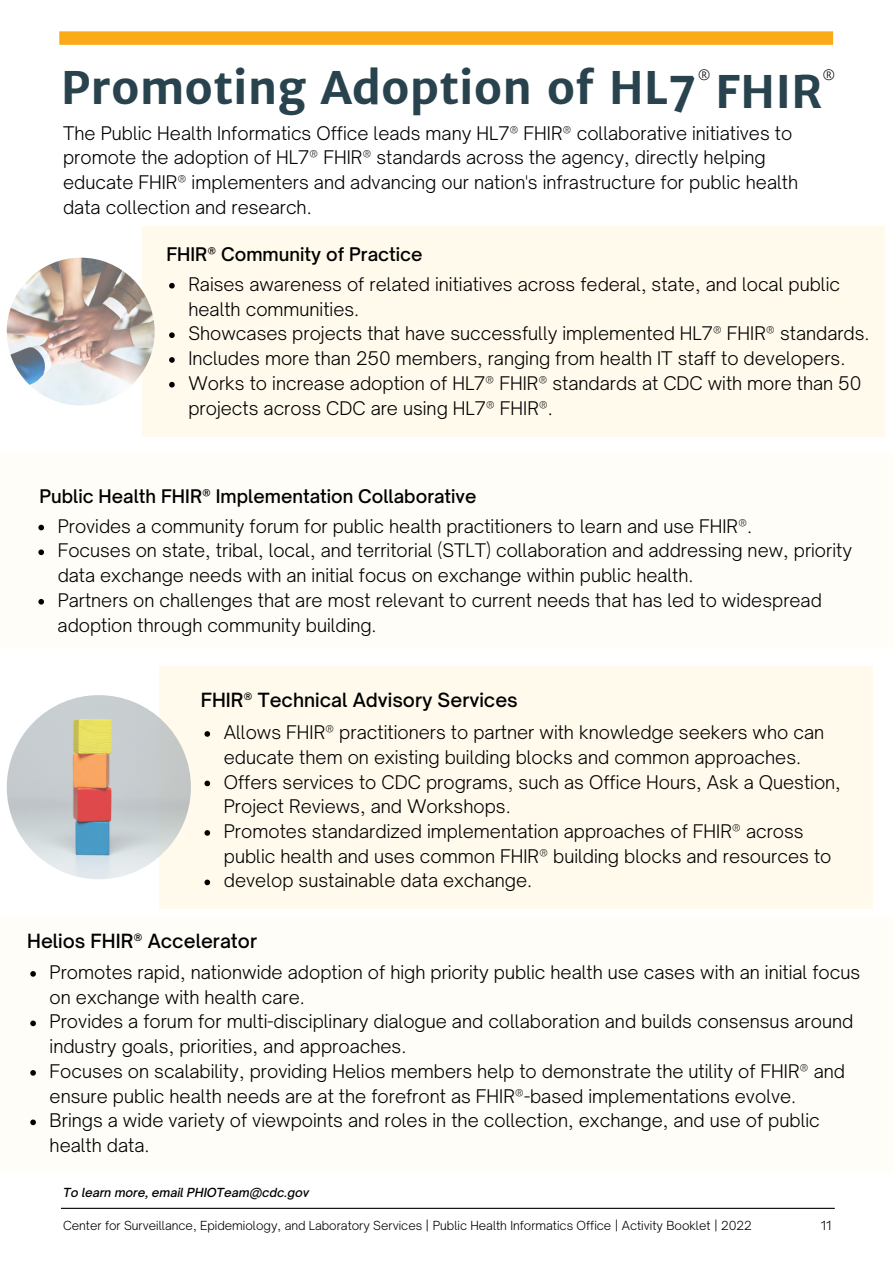
<style>
.page{position:relative;width:893px;height:1264px;background:#fff}
.page>*{position:absolute;margin:0;border:0;box-sizing:border-box;transform-origin:0 0}
.t1{font:700 45px "Merriweather Sans";color:#29434e}
.t2{font:500 18.75px "Open Sauce One";color:#000}
.t3{font:300 18px/24.8px "Open Sauce One";color:#000}
.t4{font:500 18px "Open Sauce One";color:#000}
.t5{font:300 14.7px "Open Sans";color:#000}
.t6{font:300 12px "Open Sauce One";color:#000}
.t7{font:italic 500 12px "Open Sauce One";color:#000}
</style>
<div class="page">
<div style="left:0;top:917px;width:892px;height:255px;background:#fffdf7"></div>
<div style="left:143px;top:227px;width:741px;height:210px;background:#fffaec"></div>
<div style="left:0;top:453px;width:892px;height:196px;background:#fffdf7"></div>
<div style="left:159px;top:665px;width:713px;height:243px;background:#fffaec"></div>
<div style="left:59px;top:31px;width:774px;height:14px;background:#fbab18"></div>
<hr style="left:61px;top:1207px;width:773px;height:1px;background:#000">
<img style="left:7px;top:258px;width:148px;height:147px;border-radius:50%">
<svg style="left:169px;top:283px;width:6px;height:5px"></svg>
<svg style="left:169px;top:332px;width:6px;height:6px"></svg>
<svg style="left:169px;top:357px;width:6px;height:6px"></svg>
<svg style="left:169px;top:382px;width:6px;height:5px"></svg>
<svg style="left:38px;top:524px;width:6px;height:6px"></svg>
<svg style="left:38px;top:549px;width:6px;height:6px"></svg>
<svg style="left:38px;top:599px;width:6px;height:5px"></svg>
<img style="left:7px;top:695px;width:184px;height:184px;border-radius:50%">
<svg style="left:204px;top:731px;width:6px;height:5px"></svg>
<svg style="left:204px;top:780px;width:6px;height:6px"></svg>
<svg style="left:204px;top:830px;width:6px;height:5px"></svg>
<svg style="left:204px;top:879px;width:6px;height:6px"></svg>
<svg style="left:30px;top:971px;width:6px;height:5px"></svg>
<svg style="left:30px;top:1020px;width:6px;height:6px"></svg>
<svg style="left:30px;top:1070px;width:6px;height:5px"></svg>
<svg style="left:30px;top:1119px;width:6px;height:6px"></svg>
<p class="t1" style="left:61px;top:60px;width:637px">Promoting Adoption of HL7</p>
<p class="t5" style="left:698px;top:64px;width:14px">®</p>
<p class="t1" style="left:715px;top:64px;width:109px">FHIR</p>
<p class="t5" style="left:822px;top:64px;width:14px">®</p>
<p class="t3" style="left:63px;top:120px;width:736px">The Public Health Informatics Office leads many HL7® FHIR® collaborative initiatives to promote the adoption of HL7® FHIR® standards across the agency, directly helping educate FHIR® implementers and advancing our nation's infrastructure for public health data collection and research.</p>
<p class="t4" style="left:166px;top:243px;width:258px">FHIR® Community of Practice</p>
<p class="t3" style="left:188px;top:271px;width:682px">Raises awareness of related initiatives across federal, state, and local public health communities.<br>Showcases projects that have successfully implemented HL7® FHIR® standards.<br>Includes more than 250 members, ranging from health IT staff to developers.<br>Works to increase adoption of HL7® FHIR® standards at CDC with more than 50 projects across CDC are using HL7® FHIR®.</p>
<p class="t4" style="left:39px;top:485px;width:438px">Public Health FHIR® Implementation Collaborative</p>
<p class="t3" style="left:58px;top:513px;width:696px">Provides a community forum for public health practitioners to learn and use FHIR®.</p>
<p class="t3" style="left:58px;top:538px;width:795px">Focuses on state, tribal, local, and territorial (STLT) collaboration and addressing new, priority data exchange needs with an initial focus on exchange within public health.</p>
<p class="t3" style="left:58px;top:587px;width:765px">Partners on challenges that are most relevant to current needs that has led to widespread adoption through community building.</p>
<p class="t2" style="left:201px;top:687px;width:318px">FHIR® Technical Advisory Services</p>
<p class="t3" style="left:224px;top:719px;width:618px">Allows FHIR® practitioners to partner with knowledge seekers who can educate them on existing building blocks and common approaches.<br>Offers services to CDC programs, such as Office Hours, Ask a Question, Project Reviews, and Workshops.<br>Promotes standardized implementation approaches of FHIR® across public health and uses common FHIR® building blocks and resources to develop sustainable data exchange.</p>
<p class="t2" style="left:27px;top:929px;width:231px">Helios FHIR® Accelerator</p>
<p class="t3" style="left:50px;top:959px;width:812px">Promotes rapid, nationwide adoption of high priority public health use cases with an initial focus on exchange with health care.</p>
<p class="t3" style="left:50px;top:1009px;width:805px">Provides a forum for multi-disciplinary dialogue and collaboration and builds consensus around industry goals, priorities, and approaches.</p>
<p class="t3" style="left:50px;top:1058px;width:796px">Focuses on scalability, providing Helios members help to demonstrate the utility of FHIR® and ensure public health needs are at the forefront as FHIR®-based implementations evolve.</p>
<p class="t3" style="left:50px;top:1108px;width:771px">Brings a wide variety of viewpoints and roles in the collection, exchange, and use of public health data.</p>
<p class="t7" style="left:63px;top:1184px;width:247px">To learn more, email PHIOTeam@cdc.gov</p>
<p class="t6" style="left:63px;top:1217px;width:690px">Center for Surveillance, Epidemiology, and Laboratory Services | Public Health Informatics Office | Activity Booklet | 2022</p>
<p class="t6" style="left:820px;top:1217px;width:12px">11</p>
</div>
